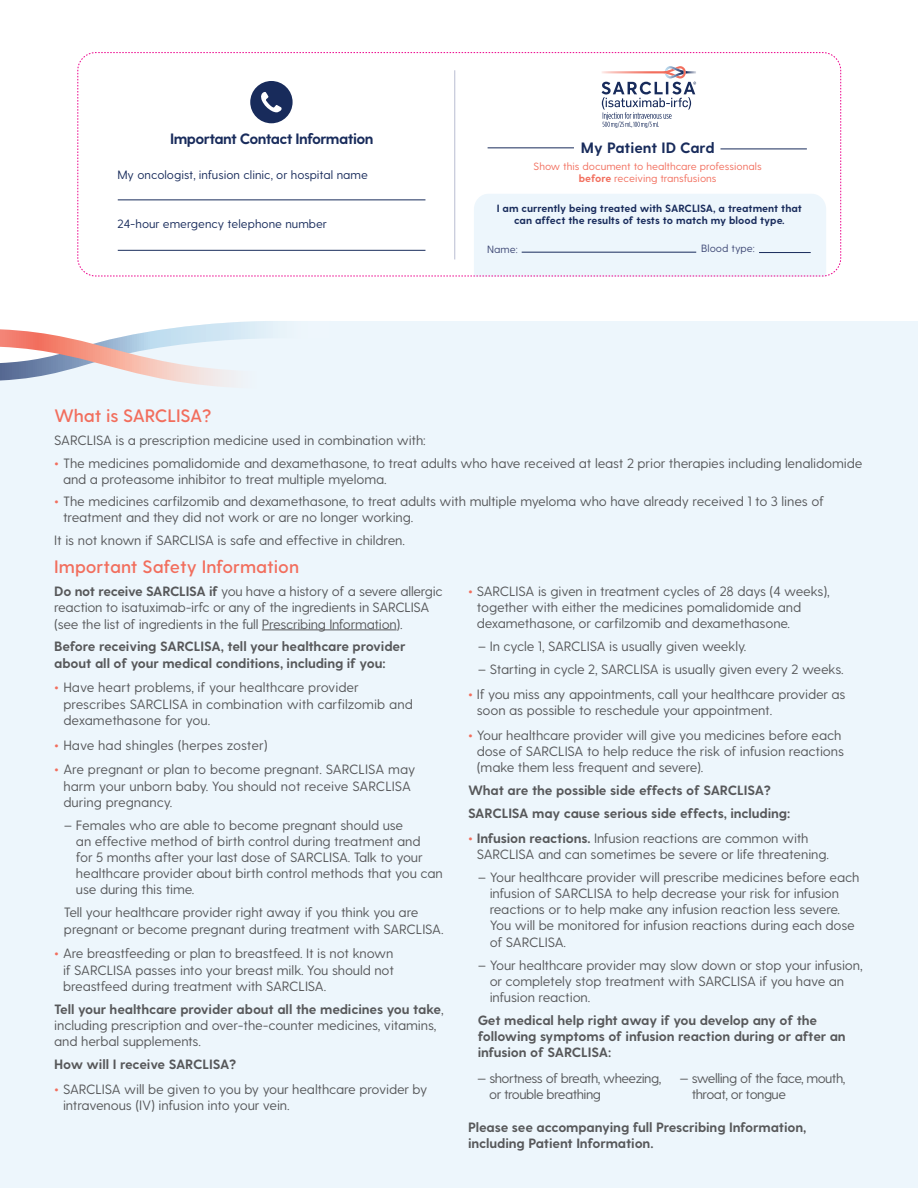
<style>
.page{position:relative;width:918px;height:1188px;background:#fff}
.page>*{position:absolute;margin:0;border:0;box-sizing:border-box;transform-origin:0 0}
.body{font:600 18px "Greycliff CF";color:#f26e5d}
.subhead{font:600 18px "Greycliff CF";letter-spacing:-.01em;color:#f26e5d}
.subhead-2{font:700 15px "Greycliff CF";letter-spacing:-.04em;color:#182b5b}
.subhead-3{font:700 15px "Greycliff CF";color:#182b5b}
.body-2{font:13.5px/16.2px "Greycliff CF";letter-spacing:-.01em;color:#57585a}
.body-3{font:700 13.5px/16.2px "Greycliff CF";letter-spacing:-.01em;color:#57585a}
.body-4{font:13.5px/16.2px "Greycliff CF";letter-spacing:-.04em;color:#57585a}
.subhead-4{font:12px "Greycliff CF";color:#182b5b}
.subhead-5{font:700 10.5px/12px "Greycliff CF";color:#182b5b;text-align:center}
.subhead-6{font:10.5px/12px "Greycliff CF";color:#f26e5d;text-align:center}
.subhead-7{font:10.5px "Greycliff CF";color:#3d4774}
.s1{font-weight:700}
.s2{font-weight:700;font-size:15px;color:#f26e5d}
</style>
<div class="page">
<div style="left:0;top:321px;width:918px;height:867px;background:#edf6fc"></div>
<svg style="left:0;top:321px;width:268px;height:66px"></svg>
<hr style="left:262px;top:630px;width:135px;height:1px;background:#57585a">
<svg style="left:77px;top:52px;width:764px;height:224px"></svg>
<p class="subhead-2" style="left:170px;top:129px;width:205px">Important Contact Information</p>
<p class="subhead-4" style="left:117px;top:168px;width:252px">My oncologist, infusion clinic, or hospital name</p>
<p class="subhead-4" style="left:117px;top:217px;width:211px">24-hour emergency telephone number</p>
<p class="subhead-3" style="left:581px;top:139px;width:135px">My Patient ID Card</p>
<p class="subhead-6" style="left:534px;top:161px;width:230px">Show this document to healthcare professionals <span class="s1">before</span> receiving transfusions</p>
<p class="subhead-5" style="left:497px;top:203px;width:307px">I am currently being treated with SARCLISA, a treatment that can affect the results of tests to match my blood type.</p>
<p class="subhead-7" style="left:487px;top:243px;width:32px">Name:</p>
<p class="subhead-7" style="left:701px;top:243px;width:55px">Blood type:</p>
<p class="subhead" style="left:54px;top:405px;width:159px">What is SARCLISA?</p>
<p class="body-2" style="left:54px;top:433px;width:373px">SARCLISA is a prescription medicine used in combination with:</p>
<p class="body-2" style="left:63px;top:455px;width:801px;text-indent:-9px"><span class="s2">•</span> The medicines pomalidomide and dexamethasone, to treat adults who have received at least 2 prior therapies including lenalidomide and a proteasome inhibitor to treat multiple myeloma.</p>
<p class="body-2" style="left:63px;top:494px;width:763px;text-indent:-9px"><span class="s2">•</span> The medicines carfilzomib and dexamethasone, to treat adults with multiple myeloma who have already received 1 to 3 lines of treatment and they did not work or are no longer working.</p>
<p class="body-2" style="left:54px;top:533px;width:352px">It is not known if SARCLISA is safe and effective in children.</p>
<p class="body" style="left:54px;top:556px;width:246px">Important Safety Information</p>
<p class="body-2" style="left:54px;top:584px;width:390px"><span class="s1">Do not receive SARCLISA if</span> you have a history of a severe allergic reaction to isatuximab-irfc or any of the ingredients in SARCLISA (see the list of ingredients in the full Prescribing Information).</p>
<p class="body-3" style="left:54px;top:639px;width:353px">Before receiving SARCLISA, tell your healthcare provider about all of your medical conditions, including if you:</p>
<p class="body-2" style="left:63px;top:680px;width:351px;text-indent:-9px"><span class="s2">•</span> Have heart problems, if your healthcare provider prescribes SARCLISA in combination with carfilzomib and dexamethasone for you.</p>
<p class="body-2" style="left:54px;top:737px;width:215px"><span class="s2">•</span> Have had shingles (herpes zoster)</p>
<p class="body-2" style="left:63px;top:762px;width:354px;text-indent:-9px"><span class="s2">•</span> Are pregnant or plan to become pregnant. SARCLISA may harm your unborn baby. You should not receive SARCLISA during pregnancy.</p>
<p class="body-2" style="left:76px;top:817px;width:368px;text-indent:-12px">– Females who are able to become pregnant should use<br>an effective method of birth control during treatment and<br>for 5 months after your last dose of SARCLISA. Talk to your healthcare provider about birth control methods that you can use during this time.</p>
<p class="body-2" style="left:64px;top:905px;width:381px">Tell your healthcare provider right away if you think you are pregnant or become pregnant during treatment with SARCLISA.</p>
<p class="body-2" style="left:63px;top:946px;width:332px;text-align:justify;text-indent:-9px"><span class="s2">•</span> Are breastfeeding or plan to breastfeed. It is not known if SARCLISA passes into your breast milk. You should not breastfeed during treatment with SARCLISA.</p>
<p class="body-2" style="left:54px;top:1001px;width:391px"><span class="s1">Tell your healthcare provider about all the medicines you take</span>, including prescription and over-the-counter medicines, vitamins, and herbal supplements.</p>
<p class="body-3" style="left:54px;top:1057px;width:184px">How will I receive SARCLISA?</p>
<p class="body-2" style="left:63px;top:1081px;width:366px;text-indent:-9px"><span class="s2">•</span> SARCLISA will be given to you by your healthcare provider by intravenous (IV) infusion into your vein.</p>
<p class="body-2" style="left:477px;top:583px;width:355px;text-indent:-9px"><span class="s2">•</span> SARCLISA is given in treatment cycles of 28 days (4 weeks), together with either the medicines pomalidomide and dexamethasone, or carfilzomib and dexamethasone.</p>
<p class="body-2" style="left:478px;top:638px;width:270px">– In cycle 1, SARCLISA is usually given weekly.</p>
<p class="body-2" style="left:478px;top:661px;width:367px">– Starting in cycle 2, SARCLISA is usually given every 2 weeks.</p>
<p class="body-2" style="left:477px;top:686px;width:370px;text-indent:-9px"><span class="s2">•</span> If you miss any appointments, call your healthcare provider as soon as possible to reschedule your appointment.</p>
<p class="body-2" style="left:477px;top:727px;width:369px;text-indent:-9px"><span class="s2">•</span> Your healthcare provider will give you medicines before each dose of SARCLISA to help reduce the risk of infusion reactions (make them less frequent and severe).</p>
<p class="body-3" style="left:468px;top:783px;width:305px">What are the possible side effects of SARCLISA?</p>
<p class="body-3" style="left:468px;top:806px;width:324px">SARCLISA may cause serious side effects, including:</p>
<p class="body-2" style="left:477px;top:830px;width:354px;text-indent:-9px"><span class="s2">•</span> <span class="s1">Infusion reactions.</span> Infusion reactions are common with<br>SARCLISA and can sometimes be severe or life threatening.</p>
<p class="body-2" style="left:490px;top:869px;width:371px;text-indent:-12px">– Your healthcare provider will prescribe medicines before each infusion of SARCLISA to help decrease your risk for infusion reactions or to help make any infusion reaction less severe.<br>You will be monitored for infusion reactions during each dose of SARCLISA.</p>
<p class="body-2" style="left:490px;top:957px;width:374px;text-indent:-12px">– Your healthcare provider may slow down or stop your infusion, or completely stop treatment with SARCLISA if you have an infusion reaction.</p>
<p class="body-3" style="left:478px;top:1013px;width:370px">Get medical help right away if you develop any of the following symptoms of infusion reaction during or after an infusion of SARCLISA:</p>
<p class="body-4" style="left:489px;top:1071px;width:173px;text-indent:-12px">— shortness of breath, wheezing, or trouble breathing</p>
<p class="body-4" style="left:692px;top:1071px;width:155px;text-indent:-12px">— swelling of the face, mouth, throat, or tongue</p>
<p class="body-3" style="left:468px;top:1119px;width:340px">Please see accompanying full Prescribing Information, including Patient Information.</p>
</div>
